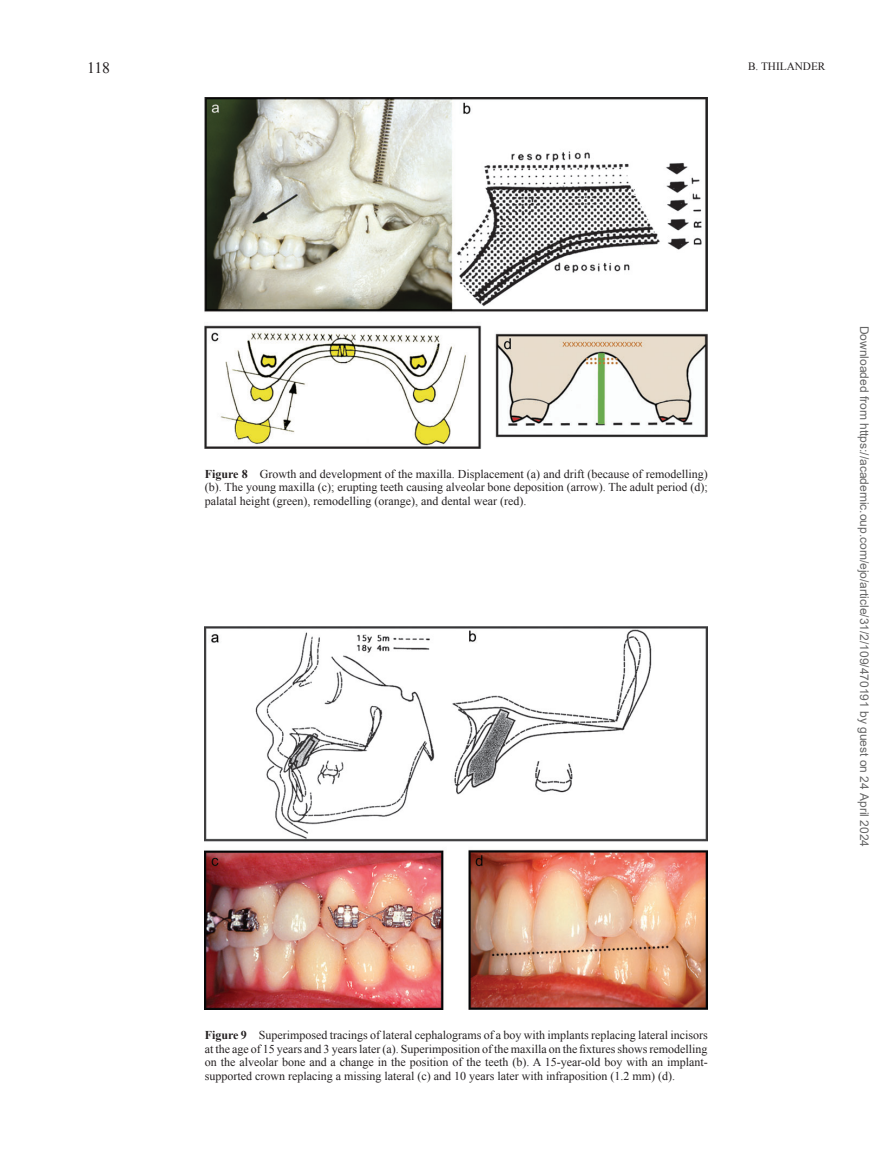
<style>
.page{position:relative;width:893px;height:1173px;background:#fff}
.page>*{position:absolute;margin:0;border:0;box-sizing:border-box;transform-origin:0 0}
.t1{font:15.75px "Times New Roman";color:#231f20}
.t2{font:12px/13.5px "Times New Roman";color:#231f20;text-align:justify}
.t3{font:12px "Arial";color:#666}
.t4{font:11.25px "Times New Roman";color:#231f20}
.s1{font-weight:700}
</style>
<div class="page">
<img style="left:205px;top:97px;width:502px;height:351px">
<img style="left:205px;top:627px;width:502px;height:383px">
<h1 class="t1" style="left:87px;top:59px;width:25px">118</h1>
<p class="t4" style="left:748px;top:60px;width:79px">B. THILANDER</p>
<p class="t2" style="left:205px;top:467px;width:504px"><span class="s1">Figure 8</span> Growth and development of the maxilla. Displacement (a) and drift (because of remodelling) (b). The young maxilla (c); erupting teeth causing alveolar bone deposition (arrow). The adult period (d); palatal height (green), remodelling (orange), and dental wear (red).</p>
<p class="t2" style="left:205px;top:1028px;width:504px"><span class="s1">Figure 9</span> Superimposed tracings of lateral cephalograms of a boy with implants replacing lateral incisors at the age of 15 years and 3 years later (a). Superimposition of the maxilla on the fixtures shows remodelling on the alveolar bone and a change in the position of the teeth (b). A 15-year-old boy with an implant&shy;supported crown replacing a missing lateral (c) and 10 years later with infraposition (1.2 mm) (d).</p>
<p class="t3" style="left:868px;top:326px;width:523px;rotate:90deg">Downloaded from https://academic.oup.com/ejo/article/31/2/109/470191 by guest on 24 April 2024</p>
</div>
